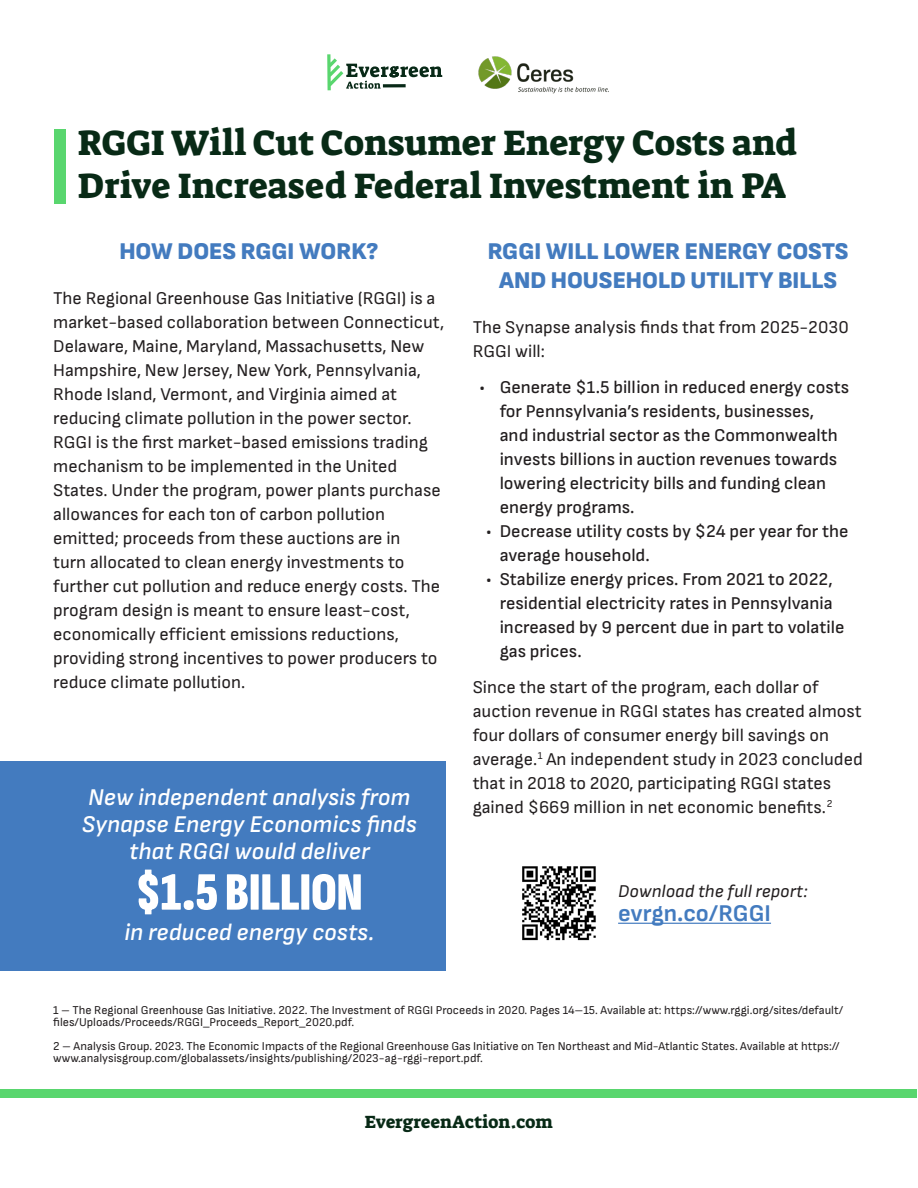
<style>
.page{position:relative;width:918px;height:1188px;background:#fff}
.page>*{position:absolute;margin:0;border:0;box-sizing:border-box;transform-origin:0 0}
.SubHead{font:extra-condensed 54px "Sofia Sans";color:#fff}
.t1{font:36px/43.2px "Suez One";color:#082a16}
.SubHead-2{font:italic 600 24px/27px "Sofia Sans";color:#fff;text-align:center}
.Heading_1{font:900 24px/28.8px "Sofia Sans";color:#437bbf;text-align:center}
.t2{font:700 24px "Sofia Sans";color:#437bbf}
.t3{font:18px/24px "Sofia Sans";color:#231f20}
.t4{font:500 18px/24px "Sofia Sans";color:#231f20}
.t5{font:italic 18px "Sofia Sans";color:#231f20}
.t6{font:18px "Suez One";color:#082a16}
.Footnote{font:12px/12px "Sofia Sans";color:#231f20}
</style>
<div class="page">
<div style="left:1px;top:1089px;width:916px;height:8px;background:#59d66e"></div>
<img style="left:522px;top:866px;width:74px;height:75px">
<div style="left:54px;top:129px;width:11px;height:74px;background:#59d66e"></div>
<div style="left:0;top:762px;width:446px;height:209px;background:#437bbf"></div>
<img style="left:478px;top:56px;width:131px;height:38px">
<svg style="left:327px;top:54px;width:115px;height:36px"></svg>
<hr style="left:618px;top:923px;width:153px;height:1px;background:#437bbf">
<p class="t1" style="left:77px;top:122px;width:721px">RGGI Will Cut Consumer Energy Costs and<br>Drive Increased Federal Investment in PA</p>
<p class="Heading_1" style="left:119px;top:236px;width:261px">HOW DOES RGGI WORK?</p>
<p class="t3" style="left:53px;top:286px;width:393px">The Regional Greenhouse Gas Initiative (RGGI) is a market-based collaboration between Connecticut, Delaware, Maine, Maryland, Massachusetts, New Hampshire, New Jersey, New York, Pennsylvania, Rhode Island, Vermont, and Virginia aimed at reducing climate pollution in the power sector.<br>RGGI is the first market-based emissions trading mechanism to be implemented in the United States. Under the program, power plants purchase allowances for each ton of carbon pollution emitted; proceeds from these auctions are in<br>turn allocated to clean energy investments to further cut pollution and reduce energy costs. The program design is meant to ensure least-cost, economically efficient emissions reductions, providing strong incentives to power producers to reduce climate pollution.</p>
<p class="SubHead-2" style="left:82px;top:783px;width:336px">New independent analysis from<br>Synapse Energy Economics finds that RGGI would deliver</p>
<p class="SubHead" style="left:136px;top:863px;width:228px">$1.5 BILLION</p>
<p class="SubHead-2" style="left:125px;top:918px;width:251px">in reduced energy costs.</p>
<p class="Heading_1" style="left:488px;top:236px;width:363px">RGGI WILL LOWER ENERGY COSTS<br>AND HOUSEHOLD UTILITY BILLS</p>
<p class="t3" style="left:473px;top:315px;width:378px">The Synapse analysis finds that from 2025-2030<br>RGGI will:</p>
<p class="t4" style="left:500px;top:375px;width:351px;text-indent:-20px">• Generate $1.5 billion in reduced energy costs for Pennsylvania’s residents, businesses,<br>and industrial sector as the Commonwealth invests billions in auction revenues towards lowering electricity bills and funding clean energy programs.</p>
<p class="t4" style="left:500px;top:519px;width:350px;text-indent:-14px">• Decrease utility costs by $24 per year for the average household.</p>
<p class="t4" style="left:500px;top:567px;width:346px;text-indent:-14px">• Stabilize energy prices. From 2021 to 2022, residential electricity rates in Pennsylvania increased by 9 percent due in part to volatile gas prices.</p>
<p class="t3" style="left:473px;top:675px;width:392px">Since the start of the program, each dollar of auction revenue in RGGI states has created almost four dollars of consumer energy bill savings on average.<sup>1</sup> An independent study in 2023 concluded that in 2018 to 2020, participating RGGI states gained $669 million in net economic benefits.<sup>2</sup></p>
<p class="t5" style="left:618px;top:881px;width:191px">Download the full report:</p>
<p class="t2" style="left:618px;top:899px;width:154px">evrgn.co/RGGI</p>
<p class="Footnote" style="left:53px;top:1004px;width:791px">1 – The Regional Greenhouse Gas Initiative. 2022. The Investment of RGGI Proceeds in 2020. Pages 14–15. Available at: https://www.rggi.org/sites/default/ files/Uploads/Proceeds/RGGI_Proceeds_Report_2020.pdf.</p>
<p class="Footnote" style="left:53px;top:1040px;width:788px">2 – Analysis Group. 2023. The Economic Impacts of the Regional Greenhouse Gas Initiative on Ten Northeast and Mid-Atlantic States. Available at https:// www.analysisgroup.com/globalassets/insights/publishing/2023-ag-rggi-report.pdf.</p>
<p class="t6" style="left:365px;top:1110px;width:190px">EvergreenAction.com</p>
</div>
